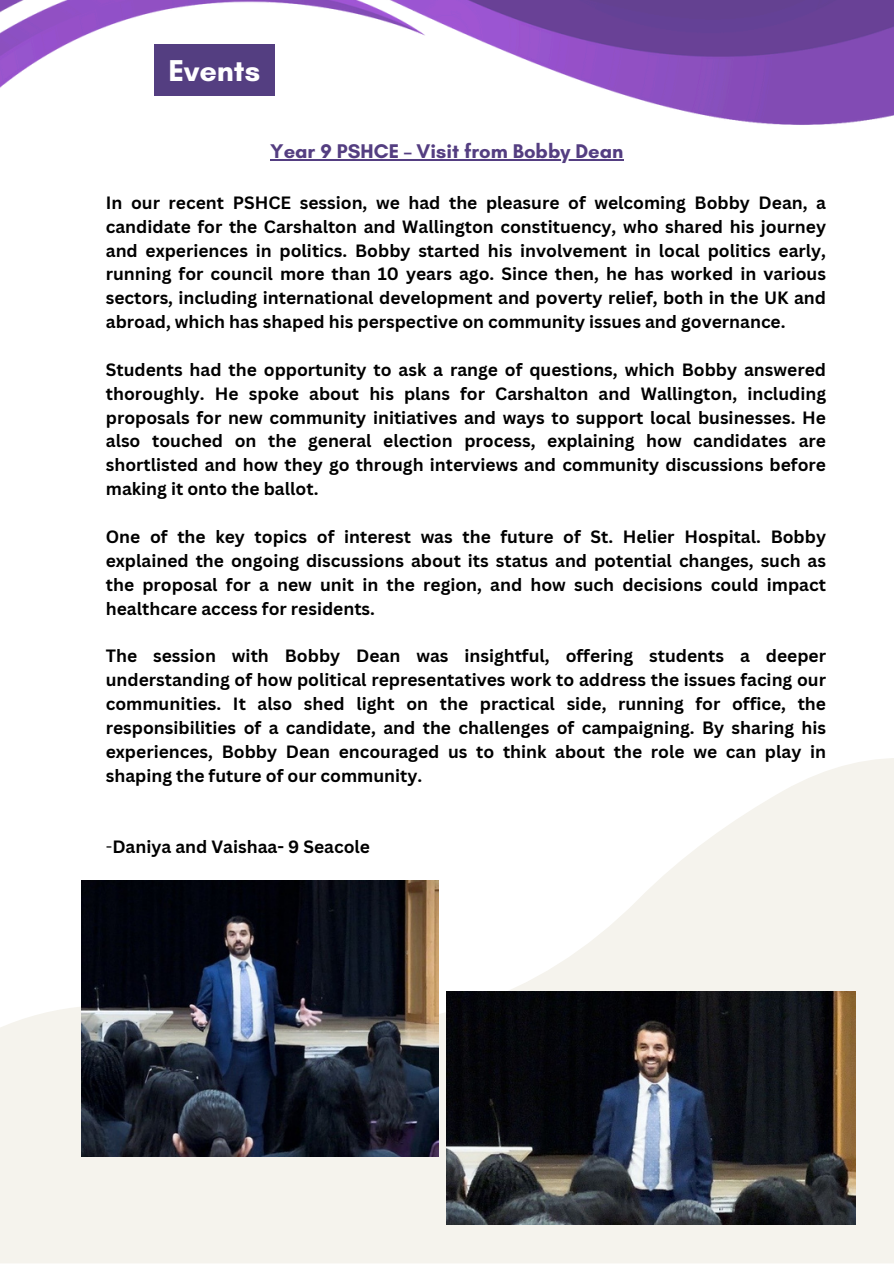
<style>
.page{position:relative;width:894px;height:1264px;background:#fff}
.page>*{position:absolute;margin:0;border:0;box-sizing:border-box;transform-origin:0 0}
.t1{font:700 30.75px "Glacial Indifference";color:#fff}
.t2{font:700 20.25px "Glacial Indifference";color:#543e81}
.t3{font:700 17.4px/23.9px "Canva Sans";color:#000;text-align:justify}
.s1{font-weight:400}
</style>
<div class="page">
<hr style="left:270px;top:159px;width:353px;height:1px;background:#543e81">
<svg style="left:0;top:758px;width:893px;height:505px;fill:#f5f3ed"></svg>
<img style="left:81px;top:880px;width:357px;height:276px">
<img style="left:446px;top:991px;width:409px;height:233px">
<img style="left:0;top:0;width:893px;height:125px">
<p class="t1" style="left:168px;top:52px;width:93px">Events</p>
<p class="t2" style="left:270px;top:139px;width:354px">Year 9 PSHCE – Visit from Bobby Dean</p>
<h3 class="t3" style="left:106px;top:190px;width:721px">In our recent PSHCE session, we had the pleasure of welcoming Bobby Dean, a candidate for the Carshalton and Wallington constituency, who shared his journey and experiences in politics. Bobby started his involvement in local politics early, running for council more than 10 years ago. Since then, he has worked in various sectors, including international development and poverty relief, both in the UK and abroad, which has shaped his perspective on community issues and governance.</h3>
<h3 class="t3" style="left:106px;top:357px;width:721px">Students had the opportunity to ask a range of questions, which Bobby answered thoroughly. He spoke about his plans for Carshalton and Wallington, including proposals for new community initiatives and ways to support local businesses. He also touched on the general election process, explaining how candidates are shortlisted and how they go through interviews and community discussions before making it onto the ballot.</h3>
<h3 class="t3" style="left:106px;top:524px;width:721px">One of the key topics of interest was the future of St. Helier Hospital. Bobby explained the ongoing discussions about its status and potential changes, such as the proposal for a new unit in the region, and how such decisions could impact healthcare access for residents.</h3>
<h3 class="t3" style="left:106px;top:643px;width:721px">The session with Bobby Dean was insightful, offering students a deeper understanding of how political representatives work to address the issues facing our communities. It also shed light on the practical side, running for office, the responsibilities of a candidate, and the challenges of campaigning. By sharing his experiences, Bobby Dean encouraged us to think about the role we can play in shaping the future of our community.</h3>
<p class="t3" style="left:106px;top:834px;width:266px"><span class="s1">-</span>Daniya and Vaishaa- 9 Seacole</p>
</div>
